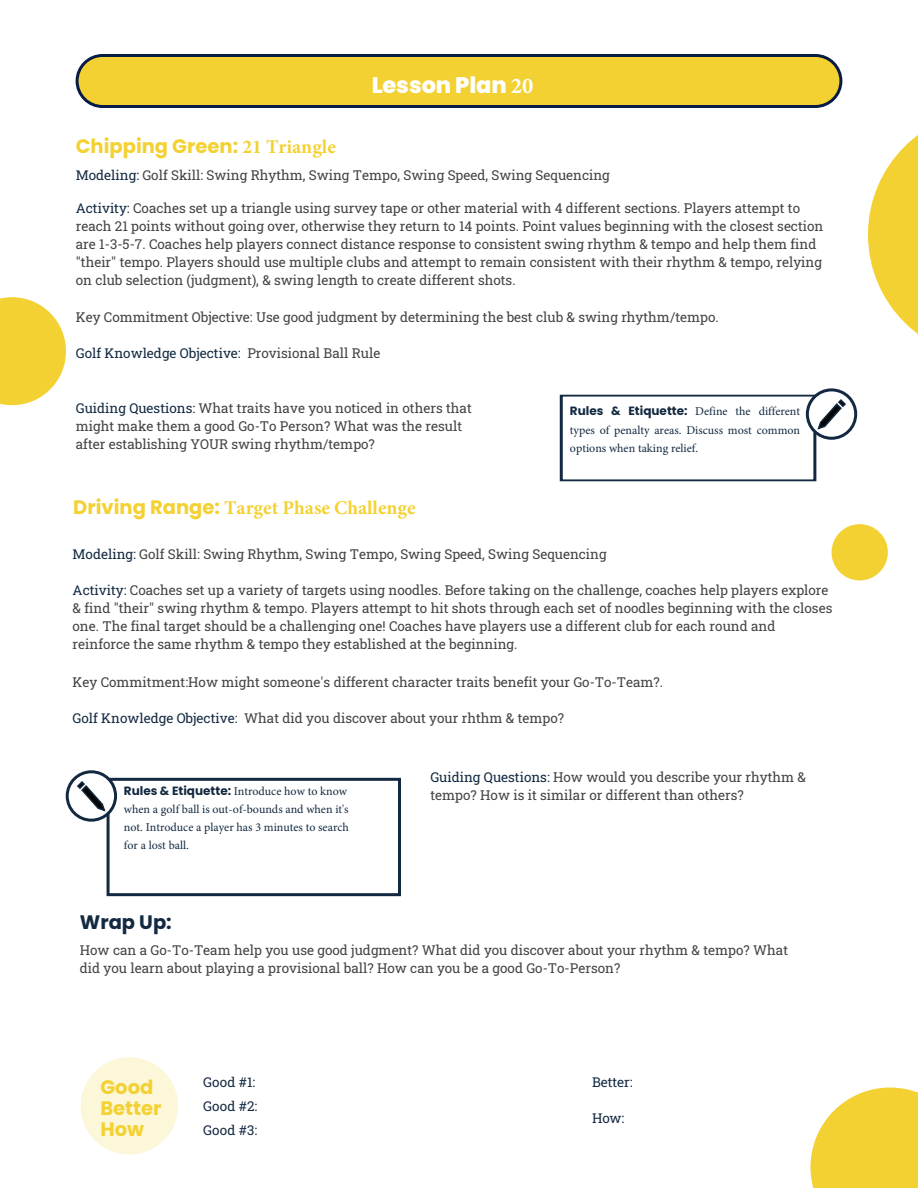
<style>
.page{position:relative;width:918px;height:1188px;background:#fff}
.page>*{position:absolute;margin:0;border:0;box-sizing:border-box;transform-origin:0 0}
.t1{font:800 22.5px "Poppins";letter-spacing:-.005em;color:#fff}
.t2{font:700 19.5px/21px "Poppins";color:#f4d132}
.t3{font:700 19.5px "Minion Pro";color:#f4d132}
.t4{font:700 19.5px "Poppins";color:#122941}
.t5{font:13.5px/18px "Roboto Slab";color:#434343}
.t6{font:13.5px/24px "Roboto Slab";color:#122941}
.t7{font:12px/18.3px "Minion Pro";color:#122941;text-align:justify}
.s1{font-family:"Minion Pro";font-weight:700}
.s2{font-family:"Minion Pro"}
.s3{color:#122941}
.s4{color:#434343}
.s5{font-family:"Poppins";font-weight:700}
.s6{font-family:"Poppins"}
</style>
<div class="page">
<div style="left:832px;top:524px;width:56px;height:56px;background:#f4d132;border-radius:50%"></div>
<svg style="left:811px;top:1088px;width:107px;height:100px;background:#f5d64b"></svg>
<svg style="left:868px;top:135px;width:50px;height:199px"></svg>
<svg style="left:0;top:297px;width:66px;height:108px"></svg>
<div style="left:77px;top:56px;width:764px;height:50px;background:#f4d132;border-radius:26px"></div>
<div style="left:76px;top:54px;width:766px;height:54px;border:3px solid #071b44;border-radius:26px"></div>
<div style="left:560px;top:394px;width:256px;height:88px;background:#fff;border:2px solid #122941"></div>
<svg style="left:807px;top:390px;width:49px;height:48px"></svg>
<div style="left:806px;top:388px;width:51px;height:52px;border:3px solid #122941;border-radius:50%"></div>
<svg style="left:816px;top:398px;width:31px;height:33px"></svg>
<div style="left:107px;top:778px;width:294px;height:118px;background:#fff;border:3px solid #122941"></div>
<svg style="left:67px;top:772px;width:49px;height:48px"></svg>
<div style="left:66px;top:770px;width:51px;height:52px;border:3px solid #122941;border-radius:50%"></div>
<svg style="left:76px;top:780px;width:31px;height:33px"></svg>
<div style="left:81px;top:1057px;width:97px;height:98px;background:#fcf7d8;border-radius:50%"></div>
<h1 class="t1" style="left:372px;top:72px;width:163px">Lesson Plan <span class="s1">20</span></h1>
<h2 class="t2" style="left:76px;top:136px;width:262px">Chipping Green: <span class="s2">21 Triangle</span></h2>
<p class="t5" style="left:76px;top:166px;width:536px"><span class="s3">Modeling:</span> Golf Skill: Swing Rhythm, Swing Tempo, Swing Speed, Swing Sequencing</p>
<p class="t5" style="left:76px;top:198px;width:749px"><span class="s3">Activity:</span> Coaches set up a triangle using survey tape or other material with 4 different sections. Players attempt to reach 21 points without going over, otherwise they return to 14 points. Point values beginning with the closest section are 1-3-5-7. Coaches help players connect distance response to consistent swing rhythm &amp; tempo and help them find "their" tempo. Players should use multiple clubs and attempt to remain consistent with their rhythm &amp; tempo, relying on club selection (judgment), &amp; swing length to create different shots.</p>
<p class="t5" style="left:76px;top:308px;width:644px">Key Commitment Objective: Use good judgment by determining the best club &amp; swing rhythm/tempo.</p>
<p class="t6" style="left:76px;top:341px;width:306px">Golf Knowledge Objective: <span class="s4">Provisional Ball Rule</span></p>
<p class="t5" style="left:76px;top:398px;width:398px"><span class="s3">Guiding Questions:</span> What traits have you noticed in others that might make them a good Go-To Person? What was the result after establishing YOUR swing rhythm/tempo?</p>
<p class="t7" style="left:570px;top:402px;width:232px"><span class="s5">Rules &amp; Etiquette:</span> Define the different types of penalty areas. Discuss most common options when taking relief.</p>
<h2 class="t3" style="left:73px;top:494px;width:344px"><span class="s6">Driving Range:</span> Target Phase Challenge</h2>
<p class="t5" style="left:73px;top:545px;width:536px"><span class="s3">Modeling:</span> Golf Skill: Swing Rhythm, Swing Tempo, Swing Speed, Swing Sequencing</p>
<p class="t5" style="left:73px;top:581px;width:761px"><span class="s3">Activity:</span> Coaches set up a variety of targets using noodles. Before taking on the challenge, coaches help players explore &amp; find "their" swing rhythm &amp; tempo. Players attempt to hit shots through each set of noodles beginning with the closes one. The final target should be a challenging one! Coaches have players use a different club for each round and reinforce the same rhythm &amp; tempo they established at the beginning.</p>
<p class="t5" style="left:73px;top:673px;width:592px">Key Commitment:How might someone's different character traits benefit your Go-To-Team?.</p>
<p class="t5" style="left:73px;top:709px;width:493px"><span class="s3">Golf Knowledge Objective:</span> What did you discover about your rhthm &amp; tempo?</p>
<p class="t7" style="left:124px;top:782px;width:227px;text-align:left"><span class="s5">Rules &amp; Etiquette:</span> Introduce how to know when a golf ball is out-of-bounds and when it's not. Introduce a player has 3 minutes to search for a lost ball.</p>
<p class="t5" style="left:430px;top:768px;width:377px"><span class="s3">Guiding Questions:</span> How would you describe your rhythm &amp; tempo? How is it similar or different than others?</p>
<h2 class="t4" style="left:80px;top:911px;width:94px">Wrap Up:</h2>
<p class="t5" style="left:80px;top:941px;width:710px">How can a Go-To-Team help you use good judgment? What did you discover about your rhythm &amp; tempo? What did you learn about playing a provisional ball? How can you be a good Go-To-Person?</p>
<h2 class="t2" style="left:100px;top:1077px;width:63px">Good<br>Better<br>How</h2>
<p class="t6" style="left:203px;top:1070px;width:56px">Good #1:<br>Good #2:<br>Good #3:</p>
<p class="t6" style="left:592px;top:1070px;width:42px">Better:</p>
<p class="t6" style="left:592px;top:1106px;width:34px">How:</p>
</div>
